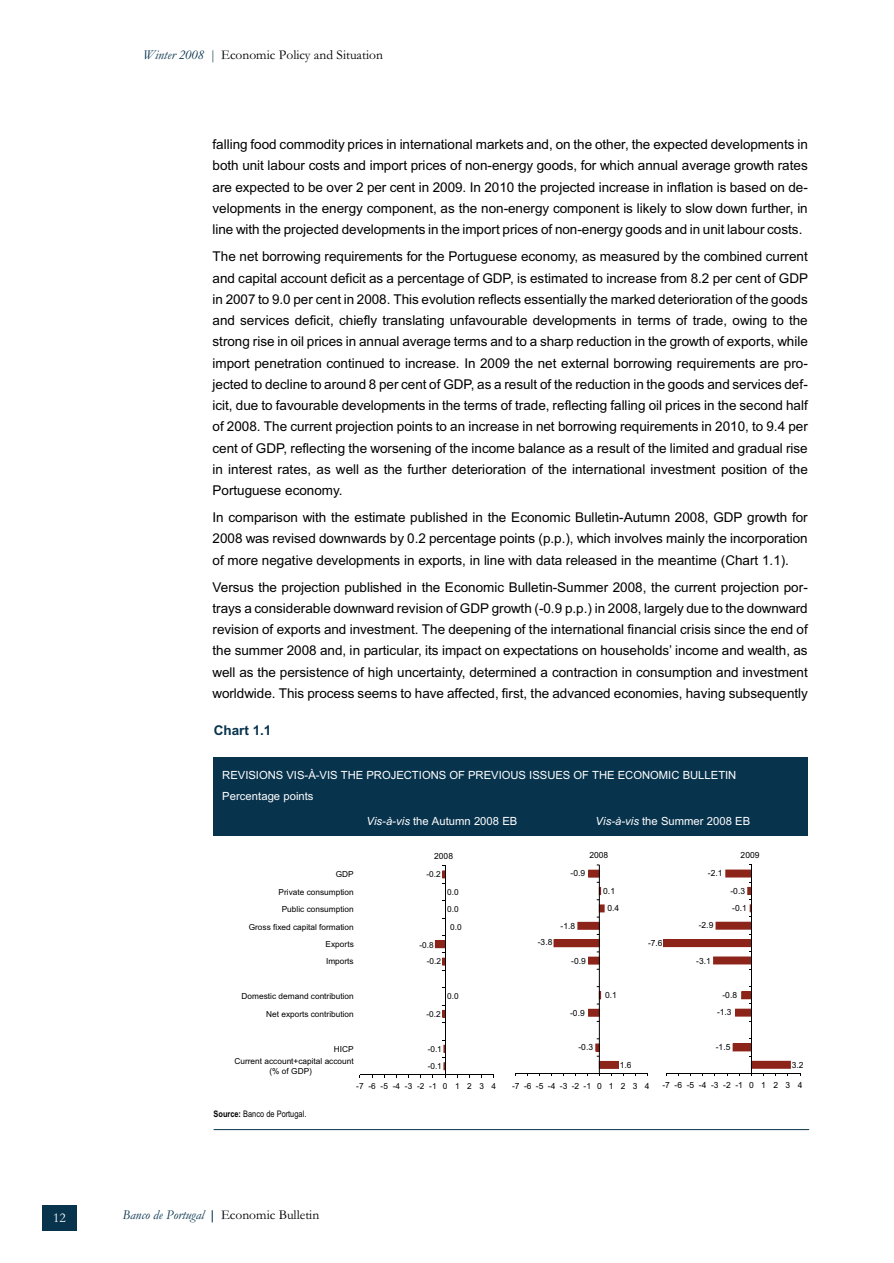
<style>
.page{position:relative;width:894px;height:1263px;background:#fff}
.page>*{position:absolute;margin:0;border:0;box-sizing:border-box;transform-origin:0 0}
.t1{font:13.5px/21.3px "Arial";letter-spacing:-.005em;color:#000;text-align:justify}
.t2{font:13.5px "Garamond";letter-spacing:.005em;color:#000}
.t3{font:700 13.5px "Arial";color:#08334d}
.t4{font:13.5px "Garamond";color:#fff}
.t5{font:11.25px/21.3px "Arial";letter-spacing:-.005em;color:#fff}
.t6{font:9px "Arial Narrow";letter-spacing:.005em;color:#000}
.t7{font:8.55px/16.8px "Arial";color:#000}
.t8{font:8.25px/9.9px "Arial";letter-spacing:.005em;color:#000}
.s1{font-style:italic;color:#08334d}
.s2{font-style:italic}
.s3{font-weight:700}
.s4{font-weight:700;color:#08334d}
</style>
<div class="page">
<div style="left:43px;top:1206px;width:34px;height:25px;background:#08334d"></div>
<div style="left:214px;top:757px;width:594px;height:79px;background:#08334d"></div>
<div style="left:435px;top:941px;width:10px;height:7px;background:#8c241a"></div>
<hr style="left:360px;top:1075px;width:134px;height:1px;background:#000">
<hr style="left:445px;top:866px;width:1px;height:209px;background:#000">
<svg style="left:443px;top:1040px;width:3px;height:37px"></svg>
<svg style="left:443px;top:1005px;width:2px;height:18px"></svg>
<svg style="left:443px;top:957px;width:2px;height:14px"></svg>
<svg style="left:443px;top:870px;width:2px;height:14px"></svg>
<div style="left:599px;top:1061px;width:19px;height:7px;background:#8c241a"></div>
<div style="left:599px;top:1061px;width:20px;height:8px;border:1px solid #8c241a"></div>
<div style="left:589px;top:1009px;width:10px;height:7px;background:#8c241a"></div>
<div style="left:588px;top:1009px;width:12px;height:7px;border:1px solid #8c241a"></div>
<div style="left:589px;top:957px;width:10px;height:7px;background:#8c241a"></div>
<div style="left:588px;top:957px;width:12px;height:7px;border:1px solid #8c241a"></div>
<div style="left:554px;top:940px;width:45px;height:7px;background:#8c241a"></div>
<div style="left:578px;top:922px;width:21px;height:7px;background:#8c241a"></div>
<div style="left:589px;top:870px;width:10px;height:7px;background:#8c241a"></div>
<div style="left:588px;top:870px;width:12px;height:7px;border:1px solid #8c241a"></div>
<hr style="left:516px;top:1073px;width:131px;height:1px;background:#000">
<hr style="left:599px;top:865px;width:1px;height:209px;background:#000">
<svg style="left:596px;top:1039px;width:4px;height:18px"></svg>
<svg style="left:597px;top:986px;width:4px;height:19px"></svg>
<svg style="left:597px;top:882px;width:7px;height:36px"></svg>
<div style="left:751px;top:1061px;width:39px;height:7px;background:#8c241a"></div>
<div style="left:733px;top:1044px;width:18px;height:7px;background:#8c241a"></div>
<div style="left:736px;top:1009px;width:15px;height:7px;background:#8c241a"></div>
<div style="left:742px;top:992px;width:9px;height:7px;background:#8c241a"></div>
<div style="left:741px;top:992px;width:11px;height:7px;border:1px solid #8c241a"></div>
<div style="left:714px;top:957px;width:37px;height:7px;background:#8c241a"></div>
<div style="left:716px;top:922px;width:35px;height:7px;background:#8c241a"></div>
<div style="left:726px;top:870px;width:25px;height:7px;background:#8c241a"></div>
<hr style="left:666px;top:1073px;width:134px;height:1px;background:#000">
<hr style="left:751px;top:865px;width:1px;height:208px;background:#000">
<svg style="left:664px;top:934px;width:87px;height:18px"></svg>
<svg style="left:748px;top:882px;width:3px;height:35px"></svg>
<hr style="left:214px;top:1129px;width:595px;height:1px;background:#08334d">
<p class="t4" style="left:53px;top:1213px;width:14px">12</p>
<p class="t2" style="left:143px;top:51px;width:241px"><span class="s1">Win ter 2008 |</span> Eco nomic Pol icy and Sit u a tion</p>
<p class="t1" style="left:213px;top:135px;width:597px">fall ing food com mod ity prices in in ter na tional markets and, on the other, the ex pected de vel op ments in both unit la bour costs and im port prices of non-en ergy goods, for which an nual av er age growth rates are ex pected to be over 2 per cent in 2009. In 2010 the pro jected in crease in in fla tion is based on de - vel op ments in the en ergy com po nent, as the non-en ergy com po nent is likely to slow down fur ther, in line with the pro jected de vel op ments in the import prices of non-energy goods and in unit labour costs.</p>
<p class="t1" style="left:213px;top:247px;width:597px">The net bor rowing re quire ments for the Por tu guese econ omy, as mea sured by the com bined cur rent and cap i tal ac count defi cit as a percent age of GDP, is es ti mated to in crease from 8.2 per cent of GDP in 2007 to 9.0 per cent in 2008. This evo lu tion re flects es sen tially the marked de te ri o ra tion of the goods and ser vices defi cit, chiefly trans lat ing un fa vour able de vel op ments in terms of trade, owing to the strong rise in oil prices in an nual av er age terms and to a sharp re duc tion in the growth of ex ports, while im port pen e tra tion con tinued to in crease. In 2009 the net ex ter nal bor rowing re quire ments are pro - jected to de cline to around 8 per cent of GDP, as a re sult of the re duc tion in the goods and ser vices def&shy;i cit, due to fa vour able de vel op ments in the terms of trade, re flecting fall ing oil prices in the sec ond half of 2008. The cur rent pro jec tion points to an in crease in net bor rowing re quire ments in 2010, to 9.4 per cent of GDP, re flecting the wors en ing of the in come bal ance as a re sult of the lim ited and grad ual rise in in ter est rates, as well as the further deterioration of the international investment position of the Portuguese economy.</p>
<p class="t1" style="left:213px;top:508px;width:597px">In com par i son with the esti mate pub lished in the Eco nomic Bul le tin-Au tumn 2008, GDP growth for 2008 was re vised down wards by 0.2 per cent age points (p.p.), which in volves mainly the in cor po ra tion of more neg a tive de vel op ments in ex ports, in line with data re leased in the meantime (Chart 1.1).</p>
<p class="t1" style="left:213px;top:577px;width:597px">Ver sus the pro jec tion pub lished in the Eco nomic Bul le tin-Summer 2008, the cur rent pro jec tion por - trays a con sid er able down ward re vi sion of GDP growth (-0.9 p.p.) in 2008, largely due to the down ward re vi sion of ex ports and in vest ment. The deep en ing of the in ter na tional finan cial cri sis since the end of the sum mer 2008 and, in par tic u lar, its im pact on ex pec ta tions on house holds’ in come and wealth, as well as the persis tence of high un cer tainty, de ter mined a con trac tion in con sump tion and in vest ment world wide. This pro cess seems to have af fected, first, the ad vanced econ o mies, having sub se quently</p>
<p class="t3" style="left:214px;top:725px;width:59px">Chart 1.1</p>
<p class="t5" style="left:222px;top:765px;width:516px">REVISIONS VIS-À-VIS THE PROJECTIONS OF PREVIOUS ISSUES OF THE ECONOMIC BULLETIN<br>Percentage points</p>
<p class="t5" style="left:366px;top:812px;width:152px"><span class="s2">Vis-à-vis</span> the Au tumn 2008 EB</p>
<p class="t5" style="left:596px;top:812px;width:156px"><span class="s2">Vis-à-vis</span> the Summer 2008 EB</p>
<p class="t7" style="left:434px;top:849px;width:20px">2008</p>
<p class="t7" style="left:741px;top:847px;width:20px">2009</p>
<p class="t7" style="left:589px;top:848px;width:20px">2008</p>
<p class="t8" style="left:336px;top:870px;width:19px">GDP</p>
<p class="t8" style="left:426px;top:870px;width:16px">-0.2</p>
<p class="t7" style="left:571px;top:866px;width:16px">-0.9</p>
<p class="t7" style="left:708px;top:866px;width:16px">-2.1</p>
<p class="t8" style="left:279px;top:888px;width:77px">Private consumption</p>
<p class="t8" style="left:282px;top:905px;width:74px">Public consumption</p>
<p class="t8" style="left:447px;top:888px;width:13px">0.0</p>
<p class="t8" style="left:447px;top:905px;width:13px">0.0</p>
<p class="t7" style="left:603px;top:884px;width:13px">0.1</p>
<p class="t7" style="left:607px;top:901px;width:13px">0.4</p>
<p class="t7" style="left:730px;top:884px;width:18px">-0.3 -0.1</p>
<p class="t8" style="left:249px;top:922px;width:107px">Gross fixed capital formation</p>
<p class="t8" style="left:450px;top:923px;width:13px">0.0</p>
<p class="t7" style="left:561px;top:918px;width:16px">-1.8</p>
<p class="t7" style="left:699px;top:918px;width:16px">-2.9</p>
<p class="t8" style="left:326px;top:940px;width:30px">Exports</p>
<p class="t8" style="left:420px;top:941px;width:16px">-0.8</p>
<p class="t7" style="left:538px;top:935px;width:16px">-3.8</p>
<p class="t7" style="left:648px;top:935px;width:16px">-7.6</p>
<p class="t8" style="left:326px;top:957px;width:29px">Imports</p>
<p class="t8" style="left:427px;top:956px;width:16px">-0.2</p>
<p class="t7" style="left:571px;top:953px;width:16px">-0.9</p>
<p class="t7" style="left:696px;top:953px;width:16px">-3.1</p>
<p class="t8" style="left:242px;top:992px;width:114px">Domestic demand contribution</p>
<p class="t8" style="left:447px;top:992px;width:13px">0.0</p>
<p class="t8" style="left:266px;top:1010px;width:89px">Net exports contribution</p>
<p class="t8" style="left:426px;top:1010px;width:16px">-0.2</p>
<p class="t8" style="left:334px;top:1044px;width:21px">HICP</p>
<p class="t8" style="left:428px;top:1044px;width:16px">-0.1</p>
<p class="t7" style="left:570px;top:1005px;width:16px">-0.9</p>
<p class="t7" style="left:578px;top:1039px;width:16px">-0.3</p>
<p class="t7" style="left:605px;top:988px;width:13px">0.1</p>
<p class="t7" style="left:717px;top:987px;width:22px;line-height:17.4px;text-indent:5px">-0.8 -1.3</p>
<p class="t7" style="left:716px;top:1039px;width:16px">-1.5</p>
<p class="t8" style="left:270px;top:1057px;width:86px;text-indent:-35px">Current account+capital account (% of GDP)</p>
<p class="t8" style="left:428px;top:1062px;width:16px">-0.1</p>
<p class="t7" style="left:620px;top:1058px;width:13px">1.6</p>
<p class="t7" style="left:792px;top:1058px;width:13px">3.2</p>
<p class="t8" style="left:356px;top:1082px;width:141px">-7-6-5-4-3-2-1 0 1 2 3 4</p>
<p class="t7" style="left:512px;top:1078px;width:139px">-7-6-5-4-3-2-1 0 1 2 3 4</p>
<p class="t7" style="left:662px;top:1078px;width:142px">-7-6-5-4-3-2-1 0 1 2 3 4</p>
<p class="t6" style="left:214px;top:1110px;width:94px"><span class="s3">Source:</span> Banco de Por tu gal.</p>
<p class="t2" style="left:123px;top:1210px;width:198px"><span class="s1">Banco de Por tu gal</span> <span class="s4">|</span> Eco nomic Bul le tin</p>
</div>
